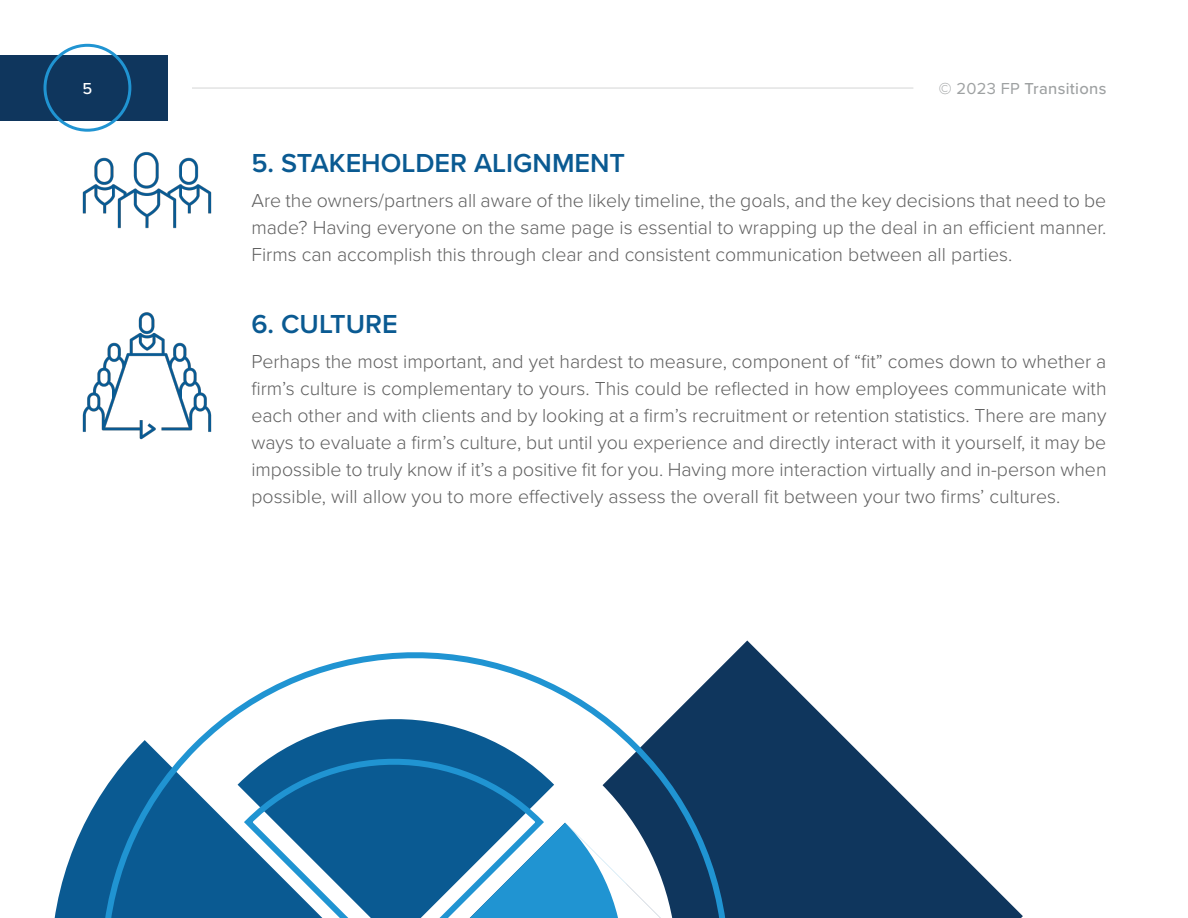
<style>
.page{position:relative;width:1188px;height:918px;background:#fff}
.page>*{position:absolute;margin:0;border:0;box-sizing:border-box;transform-origin:0 0}
._15pt_Size_Align_Left{font:600 27px "Proxima Nova";color:#0a5a92}
._10pt_Size_Align_Left{font:300 19.5px/27px "Proxima Nova";color:#606060;text-align:justify}
.t1{font:500 16.5px "Proxima Nova";letter-spacing:.02em;color:#9ea1a2}
.t2{font:500 16.5px "Proxima Nova";color:#fff}
.s1{font-weight:400}
</style>
<div class="page">
<div style="left:0;top:55px;width:168px;height:66px;background:#0f365d"></div>
<div style="left:44px;top:44px;width:87px;height:88px;border:3px solid #2094d2;border-radius:50%"></div>
<img style="left:77px;top:121px;width:135px;height:108px">
<img style="left:82px;top:312px;width:130px;height:128px">
<svg style="left:54px;top:869px;width:12px;height:49px"></svg>
<svg style="left:765px;top:658px;width:258px;height:260px;fill:#163c62"></svg>
<svg style="left:66px;top:640px;width:699px;height:278px"></svg>
<svg style="left:262px;top:784px;width:416px;height:134px"></svg>
<hr style="left:192px;top:87px;width:721px;height:2px;background:#e2e3e3">
<p class="t2" style="left:83px;top:76px;width:11px">5</p>
<p class="t1" style="left:939px;top:76px;width:169px"><span class="s1">© 2023 FP</span> Transitions</p>
<p class="_15pt_Size_Align_Left" style="left:251px;top:143px;width:375px">5. STAKEHOLDER ALIGNMENT</p>
<p class="_10pt_Size_Align_Left" style="left:251px;top:186px;width:856px">Are the owners/partners all aware of the likely timeline, the goals, and the key decisions that need to be made? Having everyone on the same page is essential to wrapping up the deal in an efficient manner.<br>Firms can accomplish this through clear and consistent communication between all parties.</p>
<p class="_15pt_Size_Align_Left" style="left:251px;top:304px;width:148px">6. CULTURE</p>
<p class="_10pt_Size_Align_Left" style="left:251px;top:347px;width:857px">Perhaps the most important, and yet hardest to measure, component of “fit” comes down to whether a firm’s culture is complementary to yours. This could be reflected in how employees communicate with each other and with clients and by looking at a firm’s recruitment or retention statistics. There are many ways to evaluate a firm’s culture, but until you experience and directly interact with it yourself, it may be impossible to truly know if it’s a positive fit for you. Having more interaction virtually and in-person when possible, will allow you to more effectively assess the overall fit between your two firms’ cultures.</p>
</div>
